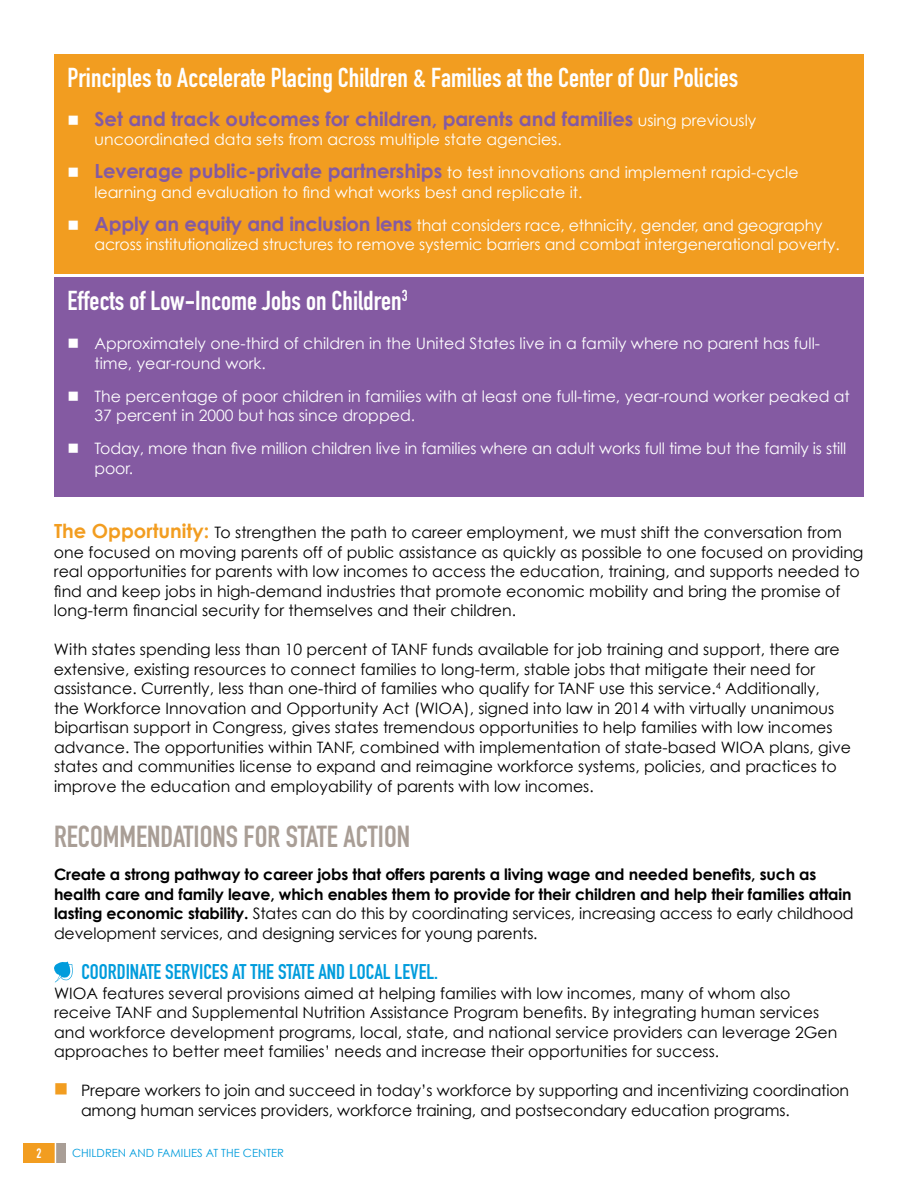
<style>
.page{position:relative;width:918px;height:1188px;background:#fff}
.page>*{position:absolute;margin:0;border:0;box-sizing:border-box;transform-origin:0 0}
.t1{font:30px "DIN Engschrift";color:#a99e96}
.t2{font:27px "DIN Engschrift Std";color:#fff}
.t3{font:21px "DIN Engschrift";color:#019cdc}
.t4{font:700 19.5px "Century Gothic";color:#845aa2}
.t5{font:15.75px/19.5px "Century Gothic";color:#000}
.t6{font:15.75px/19.5px "Century Gothic";color:#fff}
.t7{font:700 15.75px/19.5px "Century Gothic";letter-spacing:-.01em;color:#000}
.t8{font:13.5px "DIN Engschrift";color:#fff}
.t9{font:11.25px "Century Gothic";color:#019cdc}
.s1{font-weight:400;font-size:15.75px;color:#fff}
.s2{font-weight:700;font-size:19.5px;color:#845aa2}
.s3{font-weight:700;font-size:19.5px;color:#f29d20}
.s4{font-weight:400}
</style>
<div class="page">
<div style="left:45px;top:1143px;width:21px;height:20px;background:#a99e96"></div>
<div style="left:23px;top:1143px;width:33px;height:20px;background:#f29d20"></div>
<svg style="left:55px;top:1143px;width:1px;height:20px"></svg>
<svg style="left:54px;top:961px;width:19px;height:22px"></svg>
<div style="left:54px;top:54px;width:810px;height:219px;background:#f29d20"></div>
<div style="left:54px;top:277px;width:810px;height:220px;background:#845aa2"></div>
<h2 class="t2" style="left:68px;top:61px;width:672px">Principles to Accelerate Placing Children &amp; Families at the Center of Our Policies</h2>
<p class="t4" style="left:94px;top:106px;width:663px">Set and track outcomes for children, parents and families <span class="s1">using previously</span></p>
<p class="t6" style="left:94px;top:123px;width:706px;line-height:33px">uncoordinated data sets from across multiple state agencies.<br><span class="s2">Leverage public-private partnerships</span> to test innovations and implement rapid-cycle</p>
<p class="t6" style="left:94px;top:175px;width:730px;line-height:33px">learning and evaluation to find what works best and replicate it.<br><span class="s2">Apply an equity and inclusion lens</span> that considers race, ethnicity, gender, and geography</p>
<p class="t6" style="left:94px;top:235px;width:747px">across institutionalized structures to remove systemic barriers and combat intergenerational poverty.</p>
<h2 class="t2" style="left:68px;top:285px;width:342px">Effects of Low-Income Jobs on Children<sup>3</sup></h2>
<p class="t6" style="left:94px;top:333px;width:727px">Approximately one-third of children in the United States live in a family where no parent has full&shy;time, year-round work.</p>
<p class="t6" style="left:94px;top:386px;width:757px">The percentage of poor children in families with at least one full-time, year-round worker peaked at<br>37 percent in 2000 but has since dropped.</p>
<p class="t6" style="left:94px;top:438px;width:753px">Today, more than five million children live in families where an adult works full time but the family is still poor.</p>
<p class="t5" style="left:54px;top:523px;width:811px"><span class="s3">The Opportunity:</span> To strengthen the path to career employment, we must shift the conversation from one focused on moving parents off of public assistance as quickly as possible to one focused on providing real opportunities for parents with low incomes to access the education, training, and supports needed to find and keep jobs in high-demand industries that promote economic mobility and bring the promise of long-term financial security for themselves and their children.</p>
<p class="t5" style="left:54px;top:640px;width:798px">With states spending less than 10 percent of TANF funds available for job training and support, there are extensive, existing resources to connect families to long-term, stable jobs that mitigate their need for assistance. Currently, less than one-third of families who qualify for TANF use this service.<sup>4</sup> Additionally,<br>the Workforce Innovation and Opportunity Act (WIOA), signed into law in 2014 with virtually unanimous bipartisan support in Congress, gives states tremendous opportunities to help families with low incomes advance. The opportunities within TANF, combined with implementation of state-based WIOA plans, give states and communities license to expand and reimagine workforce systems, policies, and practices to improve the education and employability of parents with low incomes.</p>
<h1 class="t1" style="left:54px;top:819px;width:358px">RECOMMENDATIONS FOR STATE ACTION</h1>
<p class="t7" style="left:54px;top:865px;width:801px">Create a strong pathway to career jobs that offers parents a living wage and needed benefits, such as health care and family leave, which enables them to provide for their children and help their families attain lasting economic stability. <span class="s4">States can do this by coordinating services, increasing access to early childhood development services, and designing services for young parents.</span></p>
<h3 class="t3" style="left:81px;top:960px;width:358px">COORDINATE SERVICES AT THE STATE AND LOCAL LEVEL.</h3>
<p class="t5" style="left:54px;top:983px;width:785px">WIOA features several provisions aimed at helping families with low incomes, many of whom also receive TANF and Supplemental Nutrition Assistance Program benefits. By integrating human services and workforce development programs, local, state, and national service providers can leverage 2Gen approaches to better meet families’ needs and increase their opportunities for success.</p>
<p class="t5" style="left:81px;top:1081px;width:770px">Prepare workers to join and succeed in today’s workforce by supporting and incentivizing coordination among human services providers, workforce training, and postsecondary education programs.</p>
<p class="t8" style="left:36px;top:1145px;width:7px">2</p>
<p class="t9" style="left:72px;top:1146px;width:213px">CHILDREN AND FAMILIES AT THE CENTER</p>
</div>
